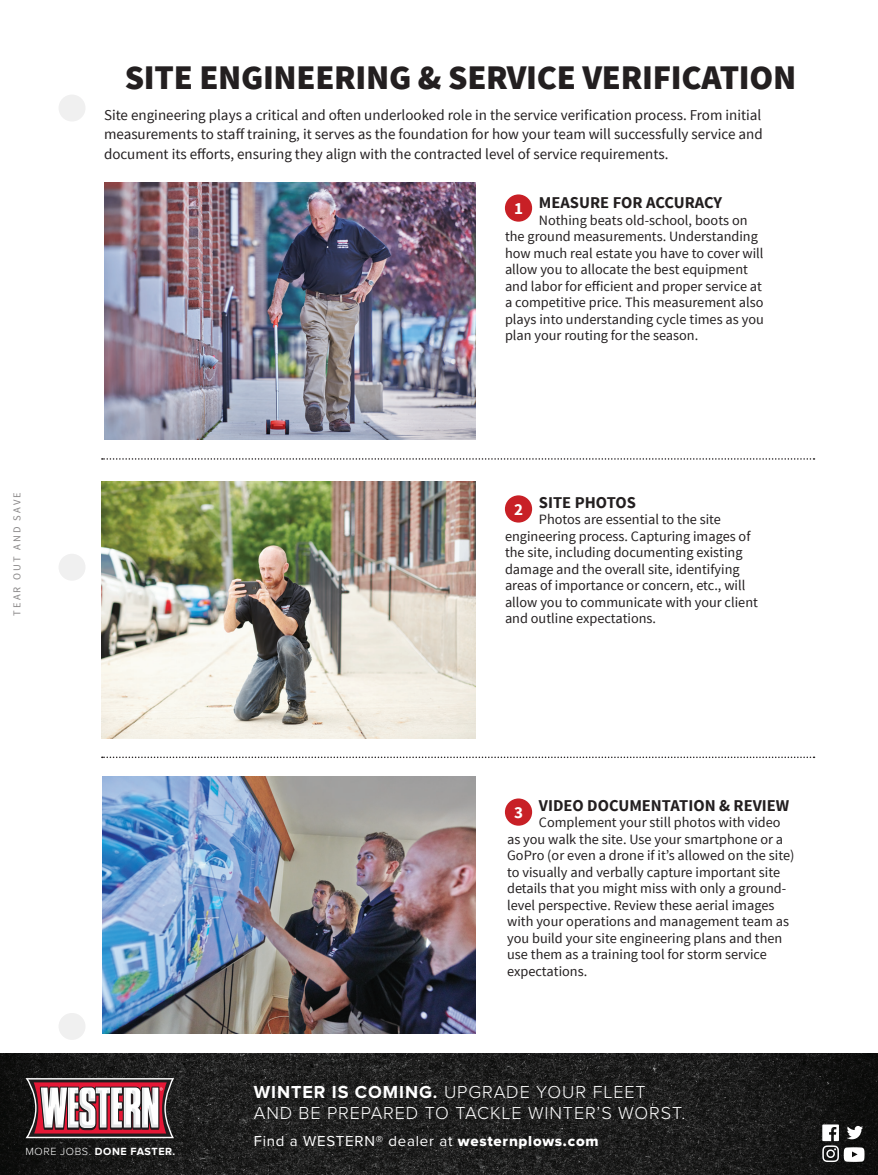
<style>
.page{position:relative;width:878px;height:1175px;background:#fff}
.page>*{position:absolute;margin:0;border:0;box-sizing:border-box;transform-origin:0 0}
.t1{font:900 34.5px "Source Sans Pro";letter-spacing:-.01em;color:#231f20}
.t2{font:300 18px/21px "Proxima Nova";letter-spacing:.05em;color:#fff}
.t3{font:700 16.95px "Source Sans Pro";color:#fff}
.t4{font:700 16.5px "Source Sans Pro";color:#231f20}
.t5{font:15px/19.5px "Source Sans Pro";color:#231f20;text-align:justify}
.t6{font:15px "Proxima Nova";letter-spacing:.05em;color:#fff}
.t7{font:14.25px/16.5px "Source Sans Pro";color:#231f20}
.t8{font:700 10.8px "Proxima Nova";letter-spacing:.05em;color:#fff}
.t9{font:10.5px "Source Sans Pro";letter-spacing:.2em;color:#231f20}
.s1{font-weight:300}
.s2{font-weight:700}
.s3{font-family:"Proxima Nova Extrabld"}
</style>
<div class="page">
<div style="left:58px;top:553px;width:28px;height:27px;background:#f0f0f0;border-radius:50%"></div>
<div style="left:58px;top:94px;width:28px;height:28px;background:#f0f0f0;border-radius:50%"></div>
<div style="left:58px;top:1012px;width:28px;height:28px;background:#f0f0f0;border-radius:50%"></div>
<img style="left:0;top:1053px;width:878px;height:121px">
<svg style="left:26px;top:1075px;width:148px;height:63px"></svg>
<svg style="left:822px;top:1124px;width:42px;height:38px"></svg>
<svg style="left:102px;top:458px;width:712px;height:1px"></svg>
<svg style="left:102px;top:756px;width:712px;height:2px"></svg>
<img style="left:104px;top:183px;width:371px;height:256px">
<img style="left:101px;top:481px;width:374px;height:257px">
<div style="left:505px;top:495px;width:27px;height:27px;background:#c82026;border-radius:50%"></div>
<div style="left:505px;top:194px;width:27px;height:28px;background:#c82026;border-radius:50%"></div>
<div style="left:505px;top:798px;width:27px;height:27px;background:#c82026;border-radius:50%"></div>
<img style="left:102px;top:776px;width:373px;height:257px">
<p class="t9" style="left:10px;top:615px;width:125px;rotate:-90deg">TEAR OUT AND SAVE</p>
<p class="t1" style="left:125px;top:55px;width:672px">SITE ENGINEERING &amp; SERVICE VERIFICATION</p>
<p class="t5" style="left:104px;top:105px;width:660px">Site engineering plays a critical and often underlooked role in the service verification process. From initial measurements to staff training, it serves as the foundation for how your team will successfully service and document its efforts, ensuring they align with the contracted level of service requirements.</p>
<p class="t4" style="left:539px;top:192px;width:185px">MEASURE FOR ACCURACY</p>
<p class="t7" style="left:505px;top:212px;width:260px;text-indent:34px">Nothing beats old-school, boots on the ground measurements. Understanding how much real estate you have to cover will allow you to allocate the best equipment and labor for efficient and proper service at a competitive price. This measurement also plays into understanding cycle times as you plan your routing for the season.</p>
<p class="t3" style="left:514px;top:197px;width:10px">1</p>
<p class="t4" style="left:539px;top:491px;width:99px">SITE PHOTOS</p>
<p class="t7" style="left:505px;top:511px;width:254px;text-indent:34px">Photos are essential to the site engineering process. Capturing images of the site, including documenting existing damage and the overall site, identifying areas of importance or concern, etc., will allow you to communicate with your client and outline expectations.</p>
<p class="t3" style="left:514px;top:498px;width:10px">2</p>
<p class="t4" style="left:539px;top:794px;width:252px">VIDEO DOCUMENTATION &amp; REVIEW</p>
<p class="t7" style="left:507px;top:814px;width:289px;text-indent:32px">Complement your still photos with video as you walk the site. Use your smartphone or a GoPro (or even a drone if it’s allowed on the site) to visually and verbally capture important site details that you might miss with only a ground&shy;level perspective. Review these aerial images with your operations and management team as you build your site engineering plans and then use them as a training tool for storm service expectations.</p>
<p class="t3" style="left:514px;top:801px;width:10px">3</p>
<p class="t8" style="left:26px;top:1146px;width:151px"><span class="s1">MORE JOBS.</span> DONE FASTER.</p>
<p class="t2" style="left:254px;top:1080px;width:433px"><span class="s2">WINTER IS COMING.</span> UPGRADE YOUR FLEET<br>AND BE PREPARED TO TACKLE WINTER’S WORST.</p>
<p class="t6" style="left:254px;top:1130px;width:346px">Find a WESTERN® dealer at <span class="s3">westernplows.com</span></p>
</div>
